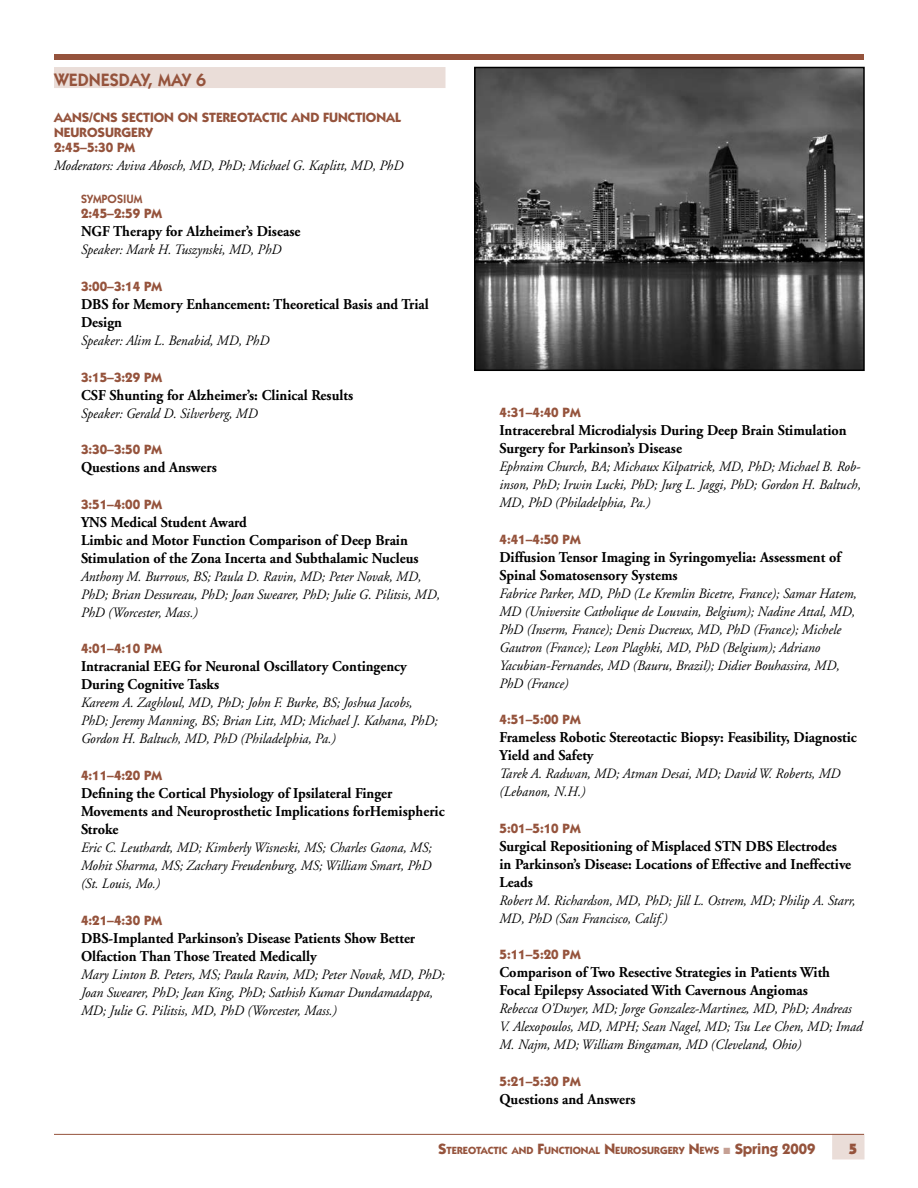
<style>
.page{position:relative;width:918px;height:1188px;background:#fff}
.page>*{position:absolute;margin:0;border:0;box-sizing:border-box;transform-origin:0 0}
.t1{font:600 18px "Itc Kabel";color:#95533c}
.t2{font:700 15px/18px "Adobe Garamond";color:#000;scale:.95 1}
.t3{font:900 15px "Itc Kabel";color:#95533c}
.t4{font:italic 14.25px/18px "Adobe Garamond";color:#000;scale:.95 1}
.t5{font:700 13.5px/15px "Itc Kabel";color:#95533c}
.t6{font:600 12px "Itc Kabel";color:#95533c}
.t7{font:700 10.5px "Itc Kabel";color:#95533c}
.s1{font-size:15px}
</style>
<div class="page">
<div style="left:832px;top:1134px;width:32px;height:25px;background:#eaddd8"></div>
<hr style="left:54px;top:1134px;width:810px;height:1px;background:#95533c">
<div style="left:54px;top:54px;width:810px;height:6px;background:#95533c"></div>
<div style="left:54px;top:67px;width:392px;height:21px;background:#eaddd8"></div>
<img style="left:477px;top:70px;width:385px;height:298px">
<div style="left:474px;top:67px;width:391px;height:304px;border:2px solid #000"></div>
<p class="t1" style="left:54px;top:69px;width:154px">WEDNESDAY, MAY 6</p>
<p class="t5" style="left:54px;top:110px;width:349px">AANS/CNS SECTION ON STEREOTACTIC AND FUNCTIONAL<br>NEUROSURGERY<br>2:45–5:30 PM</p>
<p class="t4" style="left:54px;top:157px;width:369px">Moderators: Aviva Abosch, MD, PhD; Michael G. Kaplitt, MD, PhD</p>
<p class="t6" style="left:81px;top:192px;width:63px">SYMPOSIUM</p>
<p class="t5" style="left:81px;top:206px;width:83px">2:45–2:59 PM</p>
<p class="t2" style="left:81px;top:223px;width:233px">NGF Therapy for Alzheimer’s Disease</p>
<p class="t4" style="left:81px;top:241px;width:212px">Speaker: Mark H. Tuszynski, MD, PhD</p>
<p class="t5" style="left:81px;top:279px;width:83px">3:00–3:14 PM</p>
<p class="t2" style="left:81px;top:296px;width:368px">DBS for Memory Enhancement: Theoretical Basis and Trial<br>Design</p>
<p class="t4" style="left:81px;top:332px;width:200px">Speaker: Alim L. Benabid, MD, PhD</p>
<p class="t5" style="left:81px;top:369px;width:83px">3:15–3:29 PM</p>
<p class="t2" style="left:81px;top:386px;width:288px">CSF Shunting for Alzheimer’s: Clinical Results</p>
<p class="t4" style="left:81px;top:405px;width:188px">Speaker: Gerald D. Silverberg, MD</p>
<p class="t5" style="left:81px;top:442px;width:83px">3:30–3:50 PM</p>
<p class="t2" style="left:81px;top:459px;width:145px">Questions and Answers</p>
<p class="t5" style="left:81px;top:497px;width:83px">3:51–4:00 PM</p>
<p class="t2" style="left:81px;top:513px;width:357px">YNS Medical Student Award<br>Limbic and Motor Function Comparison of Deep Brain<br>Stimulation of the Zona Incerta and Subthalamic Nucleus</p>
<p class="t4" style="left:81px;top:568px;width:380px">Anthony M. Burrows, BS; Paula D. Ravin, MD; Peter Novak, MD,<br>PhD; Brian Dessureau, PhD; Joan Swearer, PhD; Julie G. Pilitsis, MD,<br>PhD (Worcester, Mass.)</p>
<p class="t5" style="left:81px;top:641px;width:83px">4:01–4:10 PM</p>
<p class="t2" style="left:81px;top:658px;width:345px">Intracranial EEG for Neuronal Oscillatory Contingency<br>During Cognitive Tasks</p>
<p class="t4" style="left:81px;top:694px;width:377px">Kareem A. Zaghloul, MD, PhD; John F. Burke, BS; Joshua Jacobs,<br>PhD; Jeremy Manning, BS; Brian Litt, MD; Michael J. Kahana, PhD;<br>Gordon H. Baltuch, MD, PhD (Philadelphia, Pa.)</p>
<p class="t5" style="left:81px;top:768px;width:83px">4:11–4:20 PM</p>
<p class="t2" style="left:81px;top:785px;width:384px">Defining the Cortical Physiology of Ipsilateral Finger<br>Movements and Neuroprosthetic Implications forHemispheric<br>Stroke</p>
<p class="t4" style="left:81px;top:839px;width:371px;text-align:justify">Eric C. Leuthardt, MD; Kimberly Wisneski, MS; Charles Gaona, MS; Mohit Sharma, MS; Zachary Freudenburg, MS; William Smart, PhD (St. Louis, Mo.)</p>
<p class="t5" style="left:81px;top:912px;width:83px">4:21–4:30 PM</p>
<p class="t2" style="left:81px;top:929px;width:353px">DBS-Implanted Parkinson’s Disease Patients Show Better<br>Olfaction Than Those Treated Medically</p>
<p class="t4" style="left:81px;top:966px;width:385px">Mary Linton B. Peters, MS; Paula Ravin, MD; Peter Novak, MD, PhD;<br>Joan Swearer, PhD; Jean King, PhD; Sathish Kumar Dundamadappa,<br>MD; Julie G. Pilitsis, MD, PhD (Worcester, Mass.)</p>
<p class="t5" style="left:500px;top:405px;width:83px">4:31–4:40 PM</p>
<p class="t2" style="left:500px;top:421px;width:367px">Intracerebral Microdialysis During Deep Brain Stimulation<br>Surgery for Parkinson’s Disease</p>
<p class="t4" style="left:500px;top:458px;width:382px;text-align:justify">Ephraim Church, BA; Michaux Kilpatrick, MD, PhD; Michael B. Rob&shy;inson, PhD; Irwin Lucki, PhD; Jurg L. Jaggi, PhD; Gordon H. Baltuch, MD, PhD (Philadelphia, Pa.)</p>
<p class="t5" style="left:500px;top:531px;width:83px">4:41–4:50 PM</p>
<p class="t2" style="left:500px;top:548px;width:361px">Diffusion Tensor Imaging in Syringomyelia: Assessment of<br>Spinal Somatosensory Systems</p>
<p class="t4" style="left:500px;top:584px;width:378px">Fabrice Parker, MD, PhD (Le Kremlin Bicetre, France); Samar Hatem, MD (Universite Catholique de Louvain, Belgium); Nadine Attal, MD, PhD (Inserm, France); Denis Ducreux, MD, PhD (France); Michele Gautron (France); Leon Plaghki, MD, PhD (Belgium); Adriano Yacubian-Fernandes, MD (Bauru, Brazil); Didier Bouhassira, MD, PhD (France)</p>
<p class="t5" style="left:500px;top:712px;width:83px">4:51–5:00 PM</p>
<p class="t2" style="left:500px;top:729px;width:378px">Frameless Robotic Stereotactic Biopsy: Feasibility, Diagnostic<br>Yield and Safety</p>
<p class="t4" style="left:500px;top:765px;width:361px">Tarek A. Radwan, MD; Atman Desai, MD; David W. Roberts, MD (Lebanon, N.H.)</p>
<p class="t5" style="left:500px;top:820px;width:83px">5:01–5:10 PM</p>
<p class="t2" style="left:500px;top:837px;width:372px">Surgical Repositioning of Misplaced STN DBS Electrodes in Parkinson’s Disease: Locations of Effective and Ineffective<br>Leads</p>
<p class="t4" style="left:500px;top:892px;width:376px">Robert M. Richardson, MD, PhD; Jill L. Ostrem, MD; Philip A. Starr,<br>MD, PhD (San Francisco, Calif.)</p>
<p class="t5" style="left:500px;top:947px;width:83px">5:11–5:20 PM</p>
<p class="t2" style="left:500px;top:964px;width:350px">Comparison of Two Resective Strategies in Patients With<br>Focal Epilepsy Associated With Cavernous Angiomas</p>
<p class="t4" style="left:500px;top:1000px;width:384px">Rebecca O’Dwyer, MD; Jorge Gonzalez-Martinez, MD, PhD; Andreas<br>V. Alexopoulos, MD, MPH; Sean Nagel, MD; Tsu Lee Chen, MD; Imad<br>M. Najm, MD; William Bingaman, MD (Cleveland, Ohio)</p>
<p class="t5" style="left:500px;top:1074px;width:83px">5:21–5:30 PM</p>
<p class="t2" style="left:500px;top:1090px;width:145px">Questions and Answers</p>
<p class="t7" style="left:438px;top:1144px;width:379px"><span class="s1">S</span>TEREOTACTIC AND <span class="s1">F</span>UNCTIONAL <span class="s1">N</span>EUROSURGERY <span class="s1">N</span>EWS <span class="s1">Spring 2009</span></p>
<p class="t3" style="left:849px;top:1139px;width:10px">5</p>
</div>
